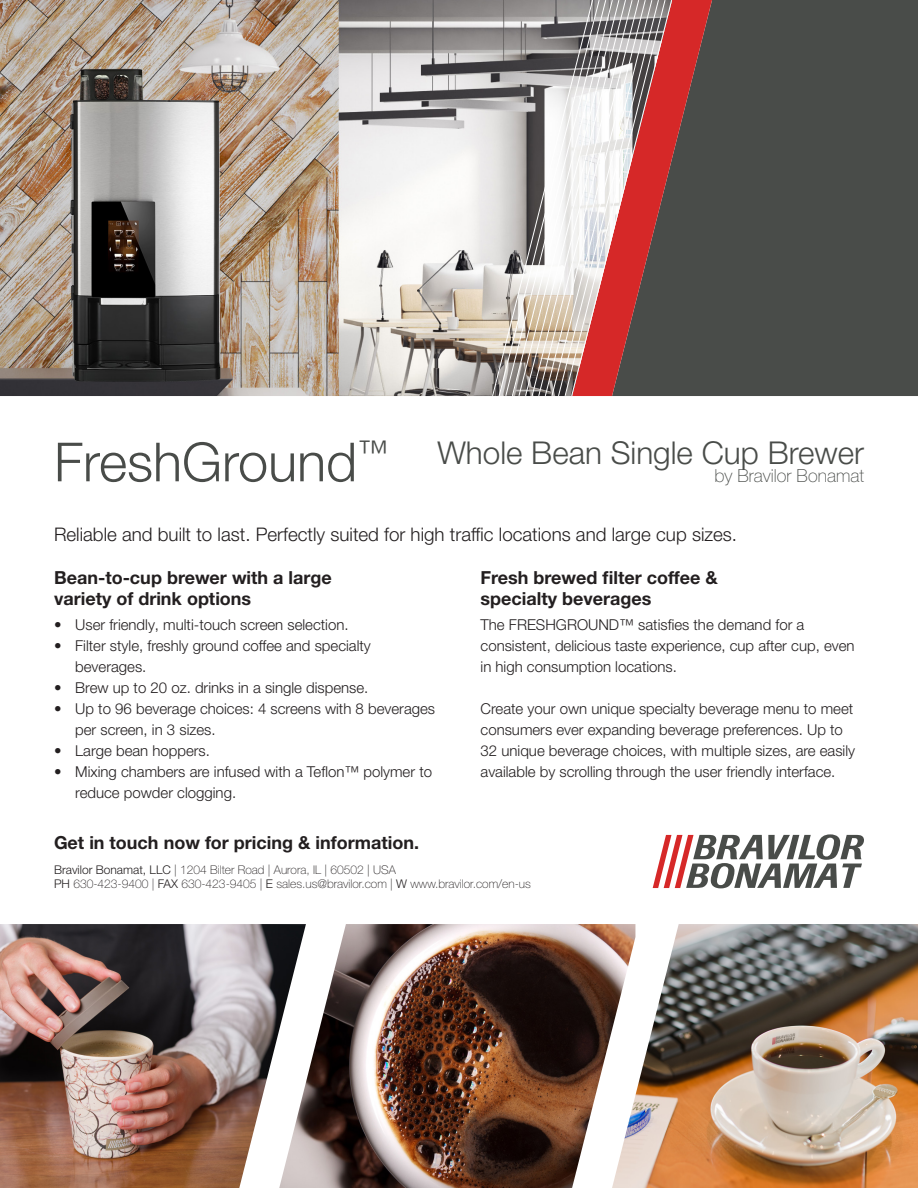
<style>
.page{position:relative;width:918px;height:1188px;background:#fff}
.page>*{position:absolute;margin:0;border:0;box-sizing:border-box;transform-origin:0 0}
.COVER_TITLE__Helv_Ne{font:300 54px "Helvetica Neue LT Pro";color:#494c49}
.COVER_SUBTITLE__21-2{font:300 31.5px "Helvetica Neue LT Pro";color:#494c49}
.PLAIN__12_5-17_5_2_m{font:300 18.75px "Helvetica Neue LT Pro";color:#231f20}
.DEFAULT_SUBTITLE__He{font:700 18px/21px "Helvetica Neue LT Pro";color:#231f20}
.TABLE__Helv_Neue_LT{font:100 18px "Helvetica Neue LT Pro";color:#494c49}
.DEFAULT_PLAIN__Helv{font:300 15px/21px "Helvetica Neue LT Pro";color:#231f20}
.TABLE__Helv_Neue_LT-2{font:100 12px "Helvetica Neue LT Pro";color:#231f20}
.s1{font-weight:300}
</style>
<div class="page">
<svg style="left:653px;top:834px;width:211px;height:54px"></svg>
<div style="left:712px;top:0;width:206px;height:396px;background:#494c49"></div>
<svg style="left:672px;top:0;width:40px;height:396px;background:#654542"></svg>
<img style="left:0;top:0;width:492px;height:396px">
<img style="left:0;top:924px;width:279px;height:264px">
<img style="left:279px;top:924px;width:333px;height:264px">
<img style="left:612px;top:924px;width:306px;height:264px">
<svg style="left:492px;top:0;width:180px;height:396px"></svg>
<p class="COVER_TITLE__Helv_Ne" style="left:54px;top:429px;width:336px">FreshGround<sup>™</sup></p>
<p class="COVER_SUBTITLE__21-2" style="left:437px;top:434px;width:428px">Whole Bean Single Cup Brewer</p>
<p class="TABLE__Helv_Neue_LT" style="left:715px;top:465px;width:151px">by Bravilor Bonamat</p>
<p class="PLAIN__12_5-17_5_2_m" style="left:54px;top:523px;width:685px">Reliable and built to last. Perfectly suited for high traffic locations and large cup sizes.</p>
<p class="DEFAULT_SUBTITLE__He" style="left:54px;top:567px;width:279px">Bean-to-cup brewer with a large variety of drink options</p>
<p class="DEFAULT_PLAIN__Helv" style="left:54px;top:614px;width:296px">• User friendly, multi-touch screen selection.</p>
<p class="DEFAULT_PLAIN__Helv" style="left:75px;top:635px;width:297px;text-indent:-21px">• Filter style, freshly ground coffee and specialty beverages.</p>
<p class="DEFAULT_PLAIN__Helv" style="left:54px;top:677px;width:316px">• Brew up to 20 oz. drinks in a single dispense.</p>
<p class="DEFAULT_PLAIN__Helv" style="left:75px;top:698px;width:361px;text-indent:-21px">• Up to 96 beverage choices: 4 screens with 8 beverages per screen, in 3 sizes.</p>
<p class="DEFAULT_PLAIN__Helv" style="left:54px;top:740px;width:158px">• Large bean hoppers.</p>
<p class="DEFAULT_PLAIN__Helv" style="left:75px;top:761px;width:358px;text-indent:-21px">• Mixing chambers are infused with a Teflon™ polymer to reduce powder clogging.</p>
<p class="DEFAULT_SUBTITLE__He" style="left:481px;top:567px;width:239px">Fresh brewed filter coffee &amp; specialty beverages</p>
<p class="DEFAULT_PLAIN__Helv" style="left:481px;top:614px;width:375px">The FRESHGROUND™ satisfies the demand for a consistent, delicious taste experience, cup after cup, even in high consumption locations.</p>
<p class="DEFAULT_PLAIN__Helv" style="left:481px;top:698px;width:376px">Create your own unique specialty beverage menu to meet consumers ever expanding beverage preferences. Up to 32 unique beverage choices, with multiple sizes, are easily available by scrolling through the user friendly interface.</p>
<p class="DEFAULT_SUBTITLE__He" style="left:54px;top:831px;width:367px">Get in touch now for pricing &amp; information.</p>
<p class="TABLE__Helv_Neue_LT-2" style="left:54px;top:863px;width:343px"><span class="s1">Bravilor Bonamat, LLC</span> | 1204 Bilter Road | Aurora, IL | 60502 | USA</p>
<p class="TABLE__Helv_Neue_LT-2" style="left:54px;top:877px;width:478px"><span class="s1">PH</span> 630-423-9400 | <span class="s1">FAX</span> 630-423-9405 | <span class="s1">E</span> sales.us@bravilor.com | <span class="s1">W</span> www.bravilor.com/en-us</p>
</div>
